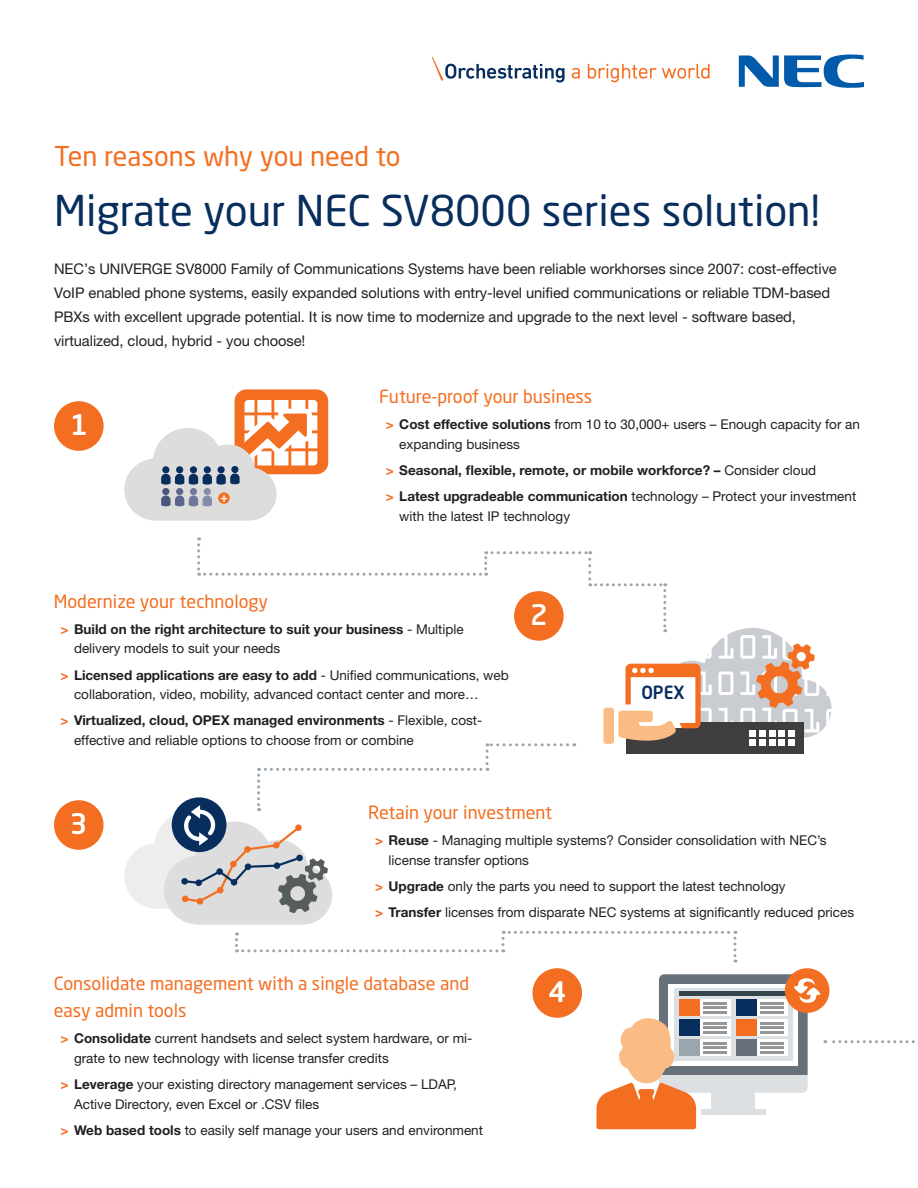
<style>
.page{position:relative;width:918px;height:1188px;background:#fff}
.page>*{position:absolute;margin:0;border:0;box-sizing:border-box;transform-origin:0 0}
.t1{font:42px "Neo Sans Pro";color:#082e5e}
.t2{font:500 28.05px "Neo Sans Pro";color:#fff}
.t3{font:27px "Neo Sans Pro";color:#f36e21}
.Paragraph_Style_1{font:18px/27px "Neo Sans Pro";color:#f36e21}
.t4{font:500 18px "Neo Sans Pro";color:#082e5e;scale:.95 1}
.t5{font:14.7px/24px "Helvetica Neue LT Pro";letter-spacing:-.005em;color:#231f20}
.t6{font:13.5px/19.5px "Helvetica Neue LT Std";color:#231f20}
.t7{font:700 13.5px/19.5px "Helvetica Neue LT Std";color:#231f20}
.t8{font:700 13.35px "Netto OT";color:#fff}
.s1{font-weight:700;color:#f36e21}
.s2{font-weight:700}
.s3{color:#f36e21}
.s4{font-weight:400}
</style>
<div class="page">
<svg style="left:739px;top:54px;width:125px;height:34px"></svg>
<svg style="left:572px;top:68px;width:8px;height:11px"></svg>
<svg style="left:588px;top:64px;width:68px;height:18px"></svg>
<svg style="left:662px;top:64px;width:48px;height:15px"></svg>
<svg style="left:432px;top:57px;width:133px;height:26px"></svg>
<div style="left:54px;top:401px;width:50px;height:50px;background:#f36e21;border-radius:50%"></div>
<div style="left:532px;top:968px;width:50px;height:50px;background:#f36e21;border-radius:50%"></div>
<div style="left:54px;top:800px;width:50px;height:50px;background:#f36e21;border-radius:50%"></div>
<svg style="left:235px;top:931px;width:501px;height:32px"></svg>
<svg style="left:124px;top:537px;width:708px;height:388px"></svg>
<div style="left:785px;top:968px;width:44px;height:45px;background:#f36e21;border-radius:50%"></div>
<svg style="left:596px;top:974px;width:322px;height:155px"></svg>
<svg style="left:124px;top:389px;width:204px;height:132px"></svg>
<div style="left:218px;top:492px;width:12px;height:12px;background:#f36e21;border-radius:50%"></div>
<p class="t3" style="left:54px;top:139px;width:348px">Ten reasons why you need to</p>
<p class="t1" style="left:54px;top:184px;width:767px">Migrate your NEC SV8000 series solution!</p>
<p class="t5" style="left:54px;top:256px;width:784px">NEC’s UNIVERGE SV8000 Family of Communications Systems have been reliable workhorses since 2007: cost-effective VoIP enabled phone systems, easily expanded solutions with entry-level unified communications or reliable TDM-based PBXs with excellent upgrade potential. It is now time to modernize and upgrade to the next level - software based, virtualized, cloud, hybrid - you choose!</p>
<p class="t2" style="left:70px;top:407px;width:19px">1</p>
<p class="t8" style="left:220px;top:489px;width:9px">+</p>
<p class="Paragraph_Style_1" style="left:379px;top:383px;width:215px">Future-proof your business</p>
<p class="t6" style="left:399px;top:415px;width:462px;text-indent:-14px"><span class="s1">&gt;</span> <span class="s2">Cost effective solutions</span> from 10 to 30,000+ users – Enough capacity for an expanding business</p>
<p class="t7" style="left:386px;top:460px;width:432px"><span class="s3">&gt;</span> Seasonal, flexible, remote, or mobile workforce? – <span class="s4">Consider cloud</span></p>
<p class="t6" style="left:399px;top:487px;width:458px;text-indent:-14px"><span class="s1">&gt;</span> <span class="s2">Latest upgradeable communication</span> technology – Protect your investment with the latest IP technology</p>
<p class="Paragraph_Style_1" style="left:54px;top:587px;width:216px">Modernize your technology</p>
<p class="t7" style="left:74px;top:619px;width:391px;text-indent:-14px"><span class="s3">&gt;</span> Build on the right architecture to suit your business <span class="s4">- Multiple delivery models to suit your needs</span></p>
<p class="t6" style="left:74px;top:665px;width:436px;text-indent:-14px"><span class="s1">&gt;</span> <span class="s2">Licensed applications are easy to add</span> - Unified communications, web collaboration, video, mobility, advanced contact center and more…</p>
<p class="t6" style="left:74px;top:711px;width:410px;text-indent:-14px"><span class="s1">&gt;</span> <span class="s2">Virtualized, cloud, OPEX managed environments</span> - Flexible, cost&shy;effective and reliable options to choose from or combine</p>
<p class="t2" style="left:530px;top:597px;width:19px">2</p>
<p class="t4" style="left:641px;top:681px;width:47px">OPEX</p>
<p class="t2" style="left:70px;top:806px;width:19px">3</p>
<p class="Paragraph_Style_1" style="left:368px;top:798px;width:185px">Retain your investment</p>
<p class="t6" style="left:389px;top:830px;width:440px;text-indent:-13px"><span class="s1">&gt;</span> <span class="s2">Reuse</span> - Managing multiple systems? Consider consolidation with NEC’s license transfer options</p>
<p class="t6" style="left:375px;top:876px;width:412px"><span class="s1">&gt;</span> <span class="s2">Upgrade</span> only the parts you need to support the latest technology</p>
<p class="t6" style="left:375px;top:902px;width:481px"><span class="s1">&gt;</span> <span class="s2">Transfer</span> licenses from disparate NEC systems at significantly reduced prices</p>
<p class="Paragraph_Style_1" style="left:54px;top:970px;width:417px">Consolidate management with a single database and easy admin tools</p>
<p class="t6" style="left:74px;top:1029px;width:400px;text-indent:-14px"><span class="s1">&gt;</span> <span class="s2">Consolidate</span> current handsets and select system hardware, or mi&shy;grate to new technology with license transfer credits</p>
<p class="t6" style="left:74px;top:1075px;width:384px;text-indent:-14px"><span class="s1">&gt;</span> <span class="s2">Leverage</span> your existing directory management services – LDAP,<br>Active Directory, even Excel or .CSV files</p>
<p class="t6" style="left:61px;top:1120px;width:424px"><span class="s1">&gt;</span> <span class="s2">Web based tools</span> to easily self manage your users and environment</p>
<p class="t2" style="left:548px;top:974px;width:19px">4</p>
</div>
